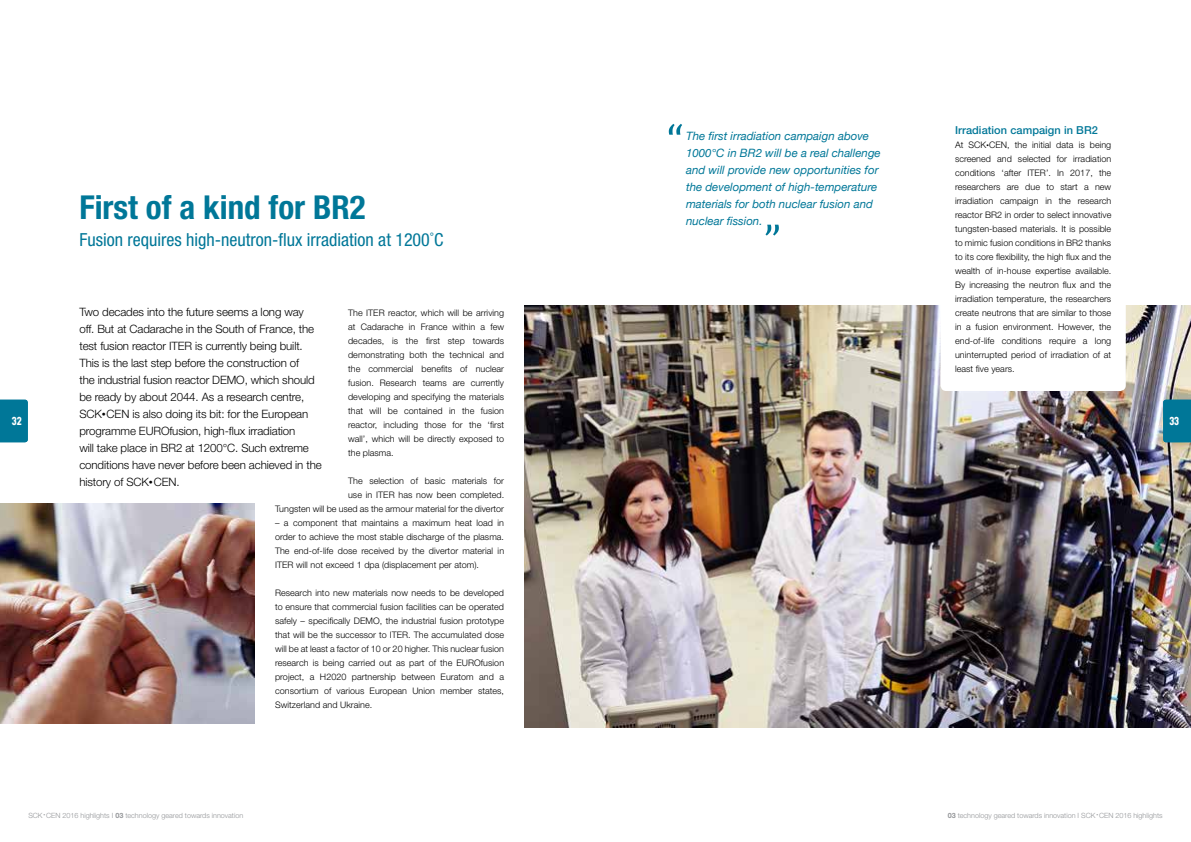
<style>
.page{position:relative;width:1191px;height:842px;background:#fff}
.page>*{position:absolute;margin:0;border:0;box-sizing:border-box;transform-origin:0 0}
.t1{font:700 condensed 33px "Helvetica Neue LT Std";color:#007798}
.t2{font:condensed 18px "Helvetica Neue LT Std";color:#007798}
.t3{font:12px "Sugo";color:#fff}
.t4{font:300 11.5px/17px "Helvetica Neue LT Std";letter-spacing:-.01em;color:#000}
.t5{font:italic 11.5px/17px "Helvetica Neue";color:#007798}
.t6{font:500 11px "Helvetica Neue LT Std";letter-spacing:.005em;color:#007798}
.t7{font:300 9px/14px "Helvetica Neue LT Std";letter-spacing:.005em;color:#000;text-align:justify}
.t8{font:300 7.2px "Helvetica Neue LT Std";color:#939598}
.s1{font-size:8px}
.s2{font-weight:700}
</style>
<div class="page">
<svg style="left:0;top:400px;width:28px;height:42px"></svg>
<img style="left:524px;top:305px;width:667px;height:422px">
<img style="left:0;top:503px;width:254px;height:221px">
<svg style="left:669px;top:124px;width:13px;height:11px"></svg>
<svg style="left:765px;top:225px;width:14px;height:11px"></svg>
<div style="left:940px;top:239px;width:185px;height:152px;background:#fff;border-radius:6px"></div>
<svg style="left:1163px;top:400px;width:28px;height:42px"></svg>
<h3 class="t3" style="left:12px;top:414px;width:11px">32</h3>
<h1 class="t1" style="left:79px;top:187px;width:288px">First of a kind for BR2</h1>
<h2 class="t2" style="left:79px;top:229px;width:365px">Fusion requires high-neutron-flux irradiation at 1200<sup>°</sup>C</h2>
<p class="t4" style="left:79px;top:303px;width:244px">Two decades into the future seems a long way off. But at Cadarache in the South of France, the test fusion reactor ITER is currently being built.<br>This is the last step before the construction of<br>the industrial fusion reactor DEMO, which should be ready by about 2044. As a research centre, SCK<span class="s1">•</span>CEN is also doing its bit: for the European programme EUROfusion, high-flux irradiation<br>will take place in BR2 at 1200°C. Such extreme conditions have never before been achieved in the history of SCK<span class="s1">•</span>CEN.</p>
<p class="t7" style="left:348px;top:306px;width:158px">The ITER reactor, which will be arriving at Cadarache in France within a few decades, is the first step towards demonstrating both the technical and the commercial benefits of nuclear fusion. Research teams are currently developing and specifying the materials that will be contained in the fusion reactor, including those for the ‘first wall’, which will be directly exposed to the plasma.</p>
<p class="t7" style="left:275px;top:474px;width:231px;text-align:right">The selection of basic materials for<br>use in ITER has now been completed.<br>Tungsten will be used as the armour material for the divertor</p>
<p class="t7" style="left:275px;top:516px;width:231px">– a component that maintains a maximum heat load in order to achieve the most stable discharge of the plasma.<br>The end-of-life dose received by the divertor material in ITER will not exceed 1 dpa (displacement per atom).</p>
<p class="t7" style="left:275px;top:586px;width:231px">Research into new materials now needs to be developed to ensure that commercial fusion facilities can be operated safely – specifically DEMO, the industrial fusion prototype that will be the successor to ITER. The accumulated dose will be at least a factor of 10 or 20 higher. This nuclear fusion research is being carried out as part of the EUROfusion project, a H2020 partnership between Euratom and a consortium of various European Union member states, Switzerland and Ukraine.</p>
<p class="t5" style="left:686px;top:128px;width:196px">The first irradiation campaign above 1000°C in BR2 will be a real challenge and will provide new opportunities for the development of high-temperature materials for both nuclear fusion and nuclear fission.</p>
<p class="t6" style="left:955px;top:124px;width:144px">Irradiation campaign in BR2</p>
<p class="t7" style="left:955px;top:138px;width:158px">At SCK<sup>•</sup>CEN, the initial data is being screened and selected for irradiation conditions ‘after ITER’. In 2017, the researchers are due to start a new irradiation campaign in the research reactor BR2 in order to select innovative tungsten-based materials. It is possible to mimic fusion conditions in BR2 thanks to its core flexibility, the high flux and the wealth of in-house expertise available.<br>By increasing the neutron flux and the irradiation temperature, the researchers create neutrons that are similar to those in a fusion environment. However, the end-of-life conditions require a long uninterrupted period of irradiation of at least five years.</p>
<h3 class="t3" style="left:1169px;top:414px;width:11px">33</h3>
<p class="t8" style="left:28px;top:811px;width:216px">SCK <sup>•</sup> CEN 2016 highlights I <span class="s2">03</span> technology geared towards innovation</p>
<p class="t8" style="left:947px;top:811px;width:216px"><span class="s2">03</span> technology geared towards innovation I SCK <sup>•</sup> CEN 2016 highlights</p>
</div>
